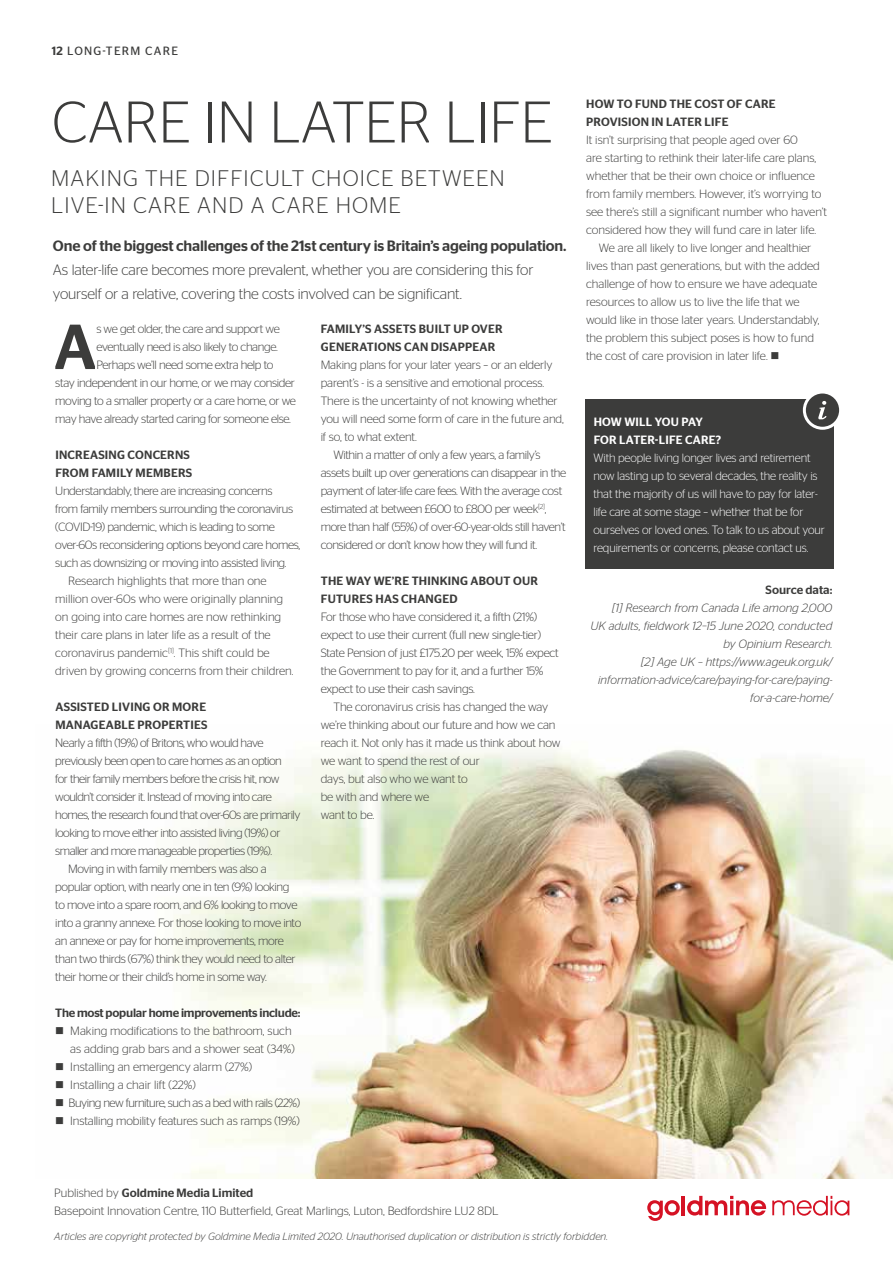
<style>
.page{position:relative;width:893px;height:1263px;background:#fff}
.page>*{position:absolute;margin:0;border:0;box-sizing:border-box;transform-origin:0 0}
.t1{font:500 63.45px "Stag Sans";color:#3c3c3b}
.t2{font:300 58.5px "Stag Sans";color:#3c3c3b}
.t3{font:300 22.5px/27px "Stag Sans";letter-spacing:.05em;color:#3c3c3b}
.t4{font:300 15px/24px "Stag Sans";letter-spacing:-.01em;color:#3c3c3b}
.t5{font:500 15px "Stag Sans";letter-spacing:-.01em;color:#3c3c3b}
.t6{font:300 12px/18px "Stag Sans";letter-spacing:-.02em;color:#3c3c3b}
.t7{font:300 12px/18px "Stag Sans";color:#3c3c3b}
.t8{font:300 12px "Stag Sans";letter-spacing:-.04em;color:#3c3c3b}
.t9{font:300 12px/18px "Stag Sans";letter-spacing:-.01em;color:#fff}
.t10{font:500 12px/18px "Stag Sans";letter-spacing:.02em;color:#3c3c3b}
.t11{font:italic 300 12px/18px "Stag Sans";color:#3c3c3b;text-align:right}
.t12{font:500 12px "Stag Sans";letter-spacing:-.02em;color:#3c3c3b}
.t13{font:500 12px/18px "Stag Sans";letter-spacing:.02em;color:#fff}
.t14{font:12px "Stag Sans";letter-spacing:.1em;color:#3c3c3b}
.t15{font:500 12px "Stag Sans";color:#3c3c3b}
.t16{font:italic 300 10.5px "Stag Sans";color:#3c3c3b}
.s1{font-weight:500}
</style>
<div class="page">
<img style="left:173px;top:749px;width:720px;height:430px">
<svg style="left:647px;top:1200px;width:33px;height:21px"></svg>
<hr style="left:682px;top:1196px;width:3px;height:19px;background:#d51224">
<svg style="left:687px;top:1196px;width:79px;height:19px"></svg>
<svg style="left:772px;top:1196px;width:77px;height:20px"></svg>
<div style="left:585px;top:399px;width:248px;height:170px;background:#3c3c3b"></div>
<div style="left:804px;top:392px;width:37px;height:36px;background:#3c3c3b;border-radius:50%"></div>
<div style="left:803px;top:390px;width:39px;height:40px;border:3px solid #fff;border-radius:50%"></div>
<svg style="left:818px;top:401px;width:9px;height:18px"></svg>
<p class="t14" style="left:52px;top:44px;width:128px"><span class="s1">12</span> LONG-TERM CARE</p>
<h2 class="t2" style="left:52px;top:90px;width:503px">CARE IN LATER LIFE</h2>
<h3 class="t3" style="left:51px;top:164px;width:455px">MAKING THE DIFFICULT CHOICE BETWEEN<br>LIVE-IN CARE AND A CARE HOME</h3>
<p class="t5" style="left:53px;top:237px;width:515px">One of the biggest challenges of the 21st century is Britain’s ageing population.</p>
<p class="t4" style="left:53px;top:257px;width:482px">As later-life care becomes more prevalent, whether you are considering this for yourself or a relative, covering the costs involved can be significant.</p>
<h1 class="t1" style="left:54px;top:310px;width:44px">A</h1>
<p class="t6" style="left:96px;top:320px;width:185px">s we get older, the care and support we</p>
<p class="t10" style="left:321px;top:320px;width:183px">FAMILY’S ASSETS BUILT UP OVER<br>GENERATIONS CAN DISAPPEAR</p>
<p class="t6" style="left:321px;top:356px;width:233px">Making plans for your later years – or an elderly</p>
<p class="t6" style="left:321px;top:374px;width:225px">parent’s - is a sensitive and emotional process.</p>
<p class="t6" style="left:321px;top:392px;width:239px">There is the uncertainty of not knowing whether</p>
<p class="t6" style="left:321px;top:410px;width:245px">you will need some form of care in the future and,</p>
<p class="t6" style="left:321px;top:428px;width:98px">if so, to what extent.</p>
<p class="t6" style="left:333px;top:446px;width:209px">Within a matter of only a few years, a family’s</p>
<p class="t6" style="left:321px;top:464px;width:247px">assets built up over generations can disappear in the</p>
<p class="t6" style="left:321px;top:482px;width:243px">payment of later-life care fees. With the average cost</p>
<p class="t6" style="left:321px;top:500px;width:227px">estimated at between £600 to £800 per week<sup>[2]</sup>,</p>
<p class="t6" style="left:321px;top:518px;width:246px">more than half (55%) of over-60-year-olds still haven’t</p>
<p class="t6" style="left:321px;top:536px;width:218px">considered or don’t know how they will fund it.</p>
<p class="t10" style="left:321px;top:572px;width:219px">THE WAY WE’RE THINKING ABOUT OUR<br>FUTURES HAS CHANGED</p>
<p class="t6" style="left:321px;top:608px;width:240px">For those who have considered it, a fifth (21%) expect to use their current (full new single-tier)<br>State Pension of just £175.20 per week, 15% expect the Government to pay for it, and a further 15% expect to use their cash savings.</p>
<p class="t6" style="left:321px;top:698px;width:241px;text-indent:13px">The coronavirus crisis has changed the way we’re thinking about our future and how we can reach it. Not only has it made us think about how we want to spend the rest of our<br>days, but also who we want to<br>be with and where we<br>want to be.</p>
<p class="t6" style="left:96px;top:338px;width:183px">eventually need is also likely to change.</p>
<p class="t6" style="left:96px;top:356px;width:179px">Perhaps we’ll need some extra help to</p>
<p class="t6" style="left:55px;top:374px;width:241px">stay independent in our home, or we may consider</p>
<p class="t6" style="left:55px;top:392px;width:242px">moving to a smaller property or a care home, or we</p>
<p class="t6" style="left:55px;top:410px;width:237px">may have already started caring for someone else.</p>
<p class="t10" style="left:55px;top:446px;width:138px">INCREASING CONCERNS<br>FROM FAMILY MEMBERS</p>
<p class="t6" style="left:55px;top:482px;width:219px">Understandably, there are increasing concerns</p>
<p class="t6" style="left:55px;top:500px;width:239px">from family members surrounding the coronavirus</p>
<p class="t6" style="left:55px;top:518px;width:221px">(COVID-19) pandemic, which is leading to some</p>
<p class="t6" style="left:55px;top:536px;width:246px">over-60s reconsidering options beyond care homes,</p>
<p class="t6" style="left:55px;top:554px;width:233px">such as downsizing or moving into assisted living.</p>
<p class="t7" style="left:68px;top:572px;width:200px">Research highlights that more than one</p>
<p class="t7" style="left:55px;top:590px;width:229px">million over-60s who were originally planning</p>
<p class="t7" style="left:55px;top:608px;width:227px">on going into care homes are now rethinking</p>
<p class="t7" style="left:55px;top:626px;width:217px">their care plans in later life as a result of the</p>
<p class="t7" style="left:55px;top:644px;width:216px">coronavirus pandemic<sup>[1]</sup>. This shift could be</p>
<p class="t7" style="left:55px;top:662px;width:240px">driven by growing concerns from their children.</p>
<p class="t10" style="left:55px;top:698px;width:154px">ASSISTED LIVING OR MORE<br>MANAGEABLE PROPERTIES</p>
<p class="t8" style="left:55px;top:736px;width:210px">Nearly a fifth (19%) of Britons, who would have</p>
<p class="t8" style="left:55px;top:754px;width:228px">previously been open to care homes as an option</p>
<p class="t8" style="left:55px;top:772px;width:226px">for their family members before the crisis hit, now</p>
<p class="t8" style="left:55px;top:790px;width:218px">wouldn’t consider it. Instead of moving into care</p>
<p class="t8" style="left:55px;top:808px;width:247px">homes, the research found that over-60s are primarily</p>
<p class="t8" style="left:55px;top:826px;width:227px">looking to move either into assisted living (19%) or</p>
<p class="t8" style="left:55px;top:844px;width:218px">smaller and more manageable properties (19%).</p>
<p class="t6" style="left:68px;top:860px;width:200px">Moving in with family members was also a</p>
<p class="t6" style="left:55px;top:878px;width:236px">popular option, with nearly one in ten (9%) looking</p>
<p class="t6" style="left:55px;top:896px;width:244px">to move into a spare room, and 6% looking to move</p>
<p class="t6" style="left:55px;top:914px;width:248px">into a granny annexe. For those looking to move into</p>
<p class="t6" style="left:55px;top:932px;width:230px">an annexe or pay for home improvements, more</p>
<p class="t6" style="left:55px;top:950px;width:242px">than two thirds (67%) think they would need to alter</p>
<p class="t6" style="left:55px;top:968px;width:213px">their home or their child’s home in some way.</p>
<p class="t12" style="left:55px;top:1006px;width:247px">The most popular home improvements include:</p>
<p class="t7" style="left:69px;top:1022px;width:233px">Making modifications to the bathroom, such as adding grab bars and a shower seat (34%)<br>Installing an emergency alarm (27%)<br>Installing a chair lift (22%)<br>Buying new furniture, such as a bed with rails (22%)<br>Installing mobility features such as ramps (19%)</p>
<p class="t10" style="left:586px;top:95px;width:191px">HOW TO FUND THE COST OF CARE<br>PROVISION IN LATER LIFE</p>
<p class="t7" style="left:586px;top:131px;width:213px">It isn’t surprising that people aged over 60</p>
<p class="t7" style="left:586px;top:149px;width:232px">are starting to rethink their later-life care plans,</p>
<p class="t7" style="left:586px;top:167px;width:230px">whether that be their own choice or influence</p>
<p class="t7" style="left:586px;top:185px;width:237px">from family members. However, it’s worrying to</p>
<p class="t7" style="left:586px;top:203px;width:242px">see there’s still a significant number who haven’t</p>
<p class="t7" style="left:586px;top:221px;width:232px">considered how they will fund care in later life.</p>
<p class="t7" style="left:599px;top:239px;width:214px">We are all likely to live longer and healthier</p>
<p class="t7" style="left:586px;top:257px;width:235px">lives than past generations, but with the added</p>
<p class="t7" style="left:586px;top:275px;width:233px">challenge of how to ensure we have adequate</p>
<p class="t7" style="left:586px;top:293px;width:215px">resources to allow us to live the life that we</p>
<p class="t7" style="left:586px;top:311px;width:235px">would like in those later years. Understandably,</p>
<p class="t7" style="left:586px;top:329px;width:229px">the problem this subject poses is how to fund</p>
<p class="t7" style="left:586px;top:347px;width:183px">the cost of care provision in later life.</p>
<p class="t13" style="left:594px;top:413px;width:129px">HOW WILL YOU PAY<br>FOR LATER-LIFE CARE?</p>
<p class="t9" style="left:594px;top:449px;width:233px">With people living longer lives and retirement now lasting up to several decades, the reality is that the majority of us will have to pay for later&shy;life care at some stage – whether that be for ourselves or loved ones. To talk to us about your requirements or concerns, please contact us.</p>
<p class="t15" style="left:765px;top:583px;width:68px">Source data:</p>
<p class="t11" style="left:590px;top:599px;width:243px">[1] Research from Canada Life among 2,000<br>UK adults, fieldwork 12–15 June 2020, conducted by Opinium Research.<br>[2] Age UK – https://www.ageuk.org.uk/ information-advice/care/paying-for-care/paying&shy;for-a-care-home/</p>
<p class="t7" style="left:54px;top:1183px;width:446px">Published by <span class="s1">Goldmine Media Limited<br></span>Basepoint Innovation Centre, 110 Butterfield, Great Marlings, Luton, Bedfordshire LU2 8DL</p>
<p class="t16" style="left:54px;top:1231px;width:555px">Articles are copyright protected by Goldmine Media Limited 2020. Unauthorised duplication or distribution is strictly forbidden.</p>
</div>
